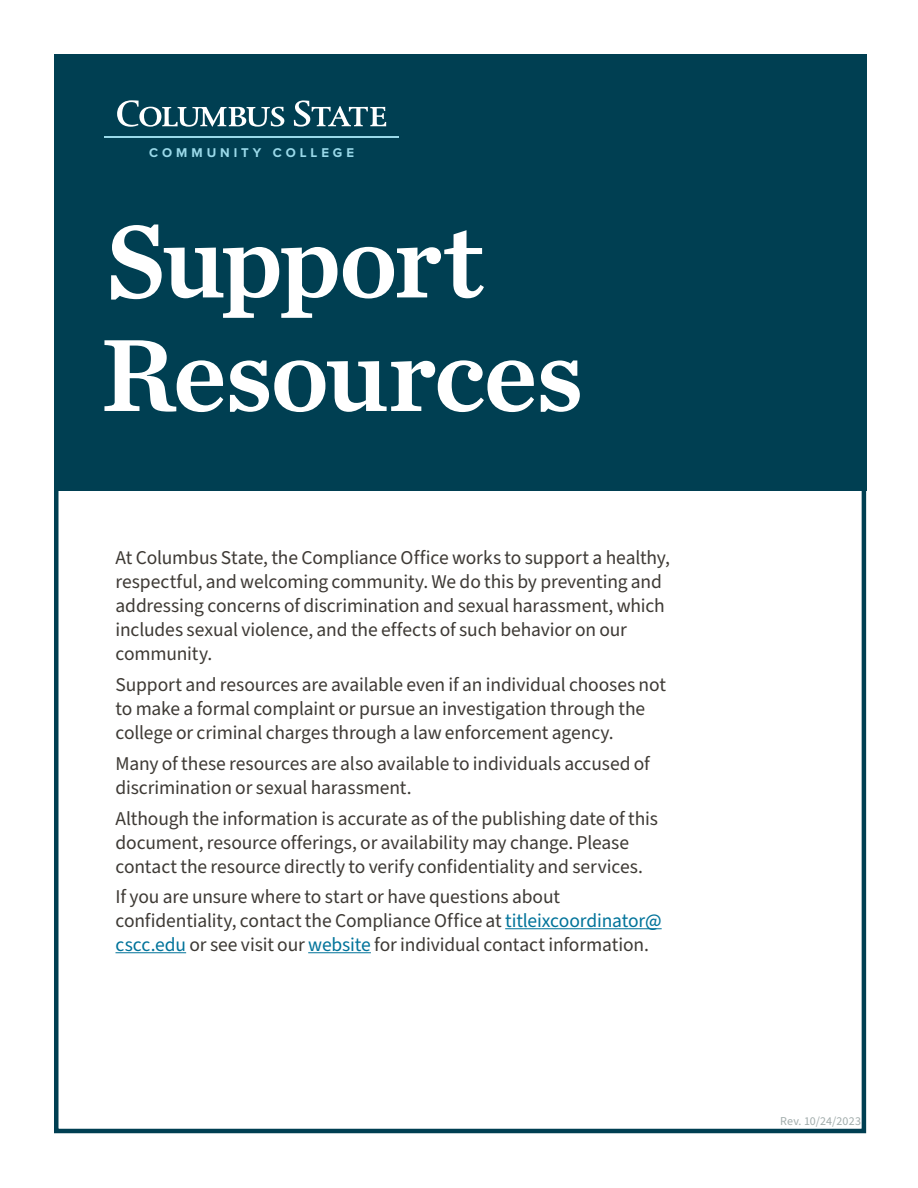
<style>
.page{position:relative;width:918px;height:1188px;background:#fff}
.page>*{position:absolute;margin:0;border:0;box-sizing:border-box;transform-origin:0 0}
.t1{font:107.4px/113.6px "Chronicle Text G3 Semi";letter-spacing:-.02em;color:#fff}
.t2{font:19.5px/24px "Source Sans Pro";letter-spacing:-.01em;color:#3e3a35}
.t3{font:700 13.2px "Proxima Nova";letter-spacing:.3em;color:#9ad9e9}
.t4{font:12px "Source Sans Pro";letter-spacing:.01em;color:#a1acab}
.s1{color:#00739a}
</style>
<div class="page">
<div style="left:54px;top:54px;width:812px;height:436px;background:#003f52"></div>
<div style="left:54px;top:472px;width:812px;height:661px;border:4px solid #003f52"></div>
<svg style="left:117px;top:100px;width:167px;height:27px"></svg>
<svg style="left:294px;top:100px;width:92px;height:27px"></svg>
<hr style="left:105px;top:136px;width:294px;height:2px;background:#9ad9e9">
<hr style="left:505px;top:928px;width:157px;height:1px;background:#00739a">
<hr style="left:116px;top:952px;width:70px;height:1px;background:#00739a">
<hr style="left:308px;top:952px;width:63px;height:1px;background:#00739a">
<p class="t3" style="left:149px;top:143px;width:206px">COMMUNITY COLLEGE</p>
<h1 class="t1" style="left:101px;top:199px;width:484px">Support<br>Resources</h1>
<p class="t2" style="left:116px;top:546px;width:556px">At Columbus State, the Compliance Office works to support a healthy, respectful, and welcoming community. We do this by preventing and addressing concerns of discrimination and sexual harassment, which includes sexual violence, and the effects of such behavior on our community.</p>
<p class="t2" style="left:116px;top:673px;width:552px">Support and resources are available even if an individual chooses not to make a formal complaint or pursue an investigation through the college or criminal charges through a law enforcement agency.</p>
<p class="t2" style="left:116px;top:752px;width:536px">Many of these resources are also available to individuals accused of discrimination or sexual harassment.</p>
<p class="t2" style="left:116px;top:807px;width:544px">Although the information is accurate as of the publishing date of this document, resource offerings, or availability may change. Please contact the resource directly to verify confidentiality and services.</p>
<p class="t2" style="left:116px;top:885px;width:548px">If you are unsure where to start or have questions about confidentiality, contact the Compliance Office at <span class="s1">titleixcoordinator@ cscc.edu</span> or see visit our <span class="s1">website</span> for individual contact information.</p>
<p class="t4" style="left:780px;top:1113px;width:82px">Rev. 10/24/2023</p>
</div>
